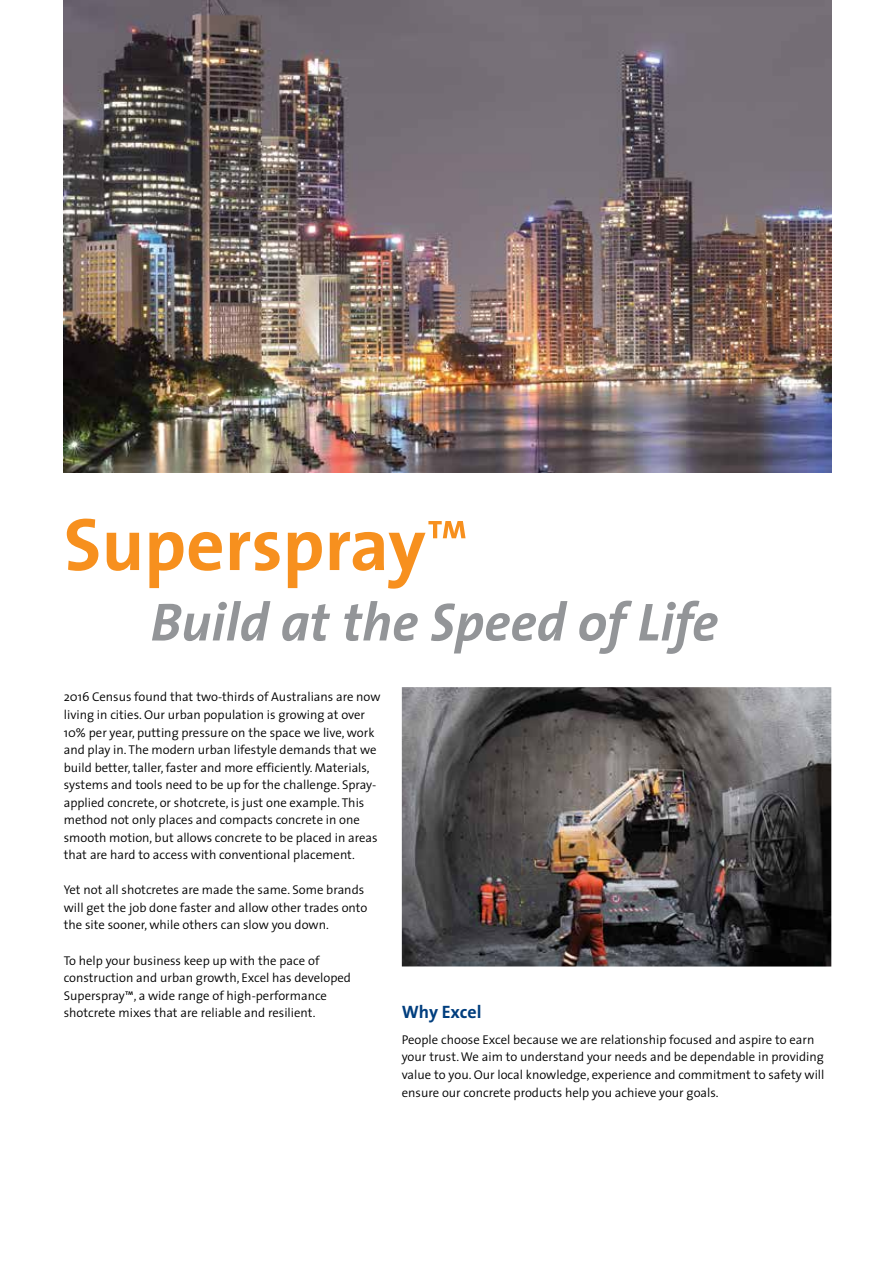
<style>
.page{position:relative;width:893px;height:1263px;background:#fff}
.page>*{position:absolute;margin:0;border:0;box-sizing:border-box;transform-origin:0 0}
.t1{font:700 75px "The Sans";color:#f7901e}
.t2{font:italic 700 54px "The Sans";color:#939598}
.t3{font:700 18px "The Sans";letter-spacing:-.01em;color:#003e7e}
.t4{font:300 12.75px/17.5px "The Sans";color:#000}
.s1{font-weight:400;font-size:61.5px}
</style>
<div class="page">
<img style="left:402px;top:687px;width:429px;height:279px">
<img style="left:64px;top:0;width:767px;height:472px">
<h1 class="t1" style="left:64px;top:482px;width:406px">Superspray<span class="s1">™</span></h1>
<h2 class="t2" style="left:151px;top:577px;width:569px">Build at the Speed of Life</h2>
<p class="t4" style="left:64px;top:688px;width:318px">2016 Census found that two-thirds of Australians are now living in cities. Our urban population is growing at over 10% per year, putting pressure on the space we live, work and play in. The modern urban lifestyle demands that we build better, taller, faster and more efficiently. Materials, systems and tools need to be up for the challenge. Spray&shy;applied concrete, or shotcrete, is just one example. This method not only places and compacts concrete in one smooth motion, but allows concrete to be placed in areas that are hard to access with conventional placement.</p>
<p class="t4" style="left:64px;top:881px;width:305px">Yet not all shotcretes are made the same. Some brands will get the job done faster and allow other trades onto the site sooner, while others can slow you down.</p>
<p class="t4" style="left:64px;top:951px;width:289px">To help your business keep up with the pace of construction and urban growth, Excel has developed Superspray™, a wide range of high-performance shotcrete mixes that are reliable and resilient.</p>
<h3 class="t3" style="left:402px;top:997px;width:81px">Why Excel</h3>
<p class="t4" style="left:402px;top:1030px;width:424px">People choose Excel because we are relationship focused and aspire to earn your trust. We aim to understand your needs and be dependable in providing value to you. Our local knowledge, experience and commitment to safety will ensure our concrete products help you achieve your goals.</p>
</div>
